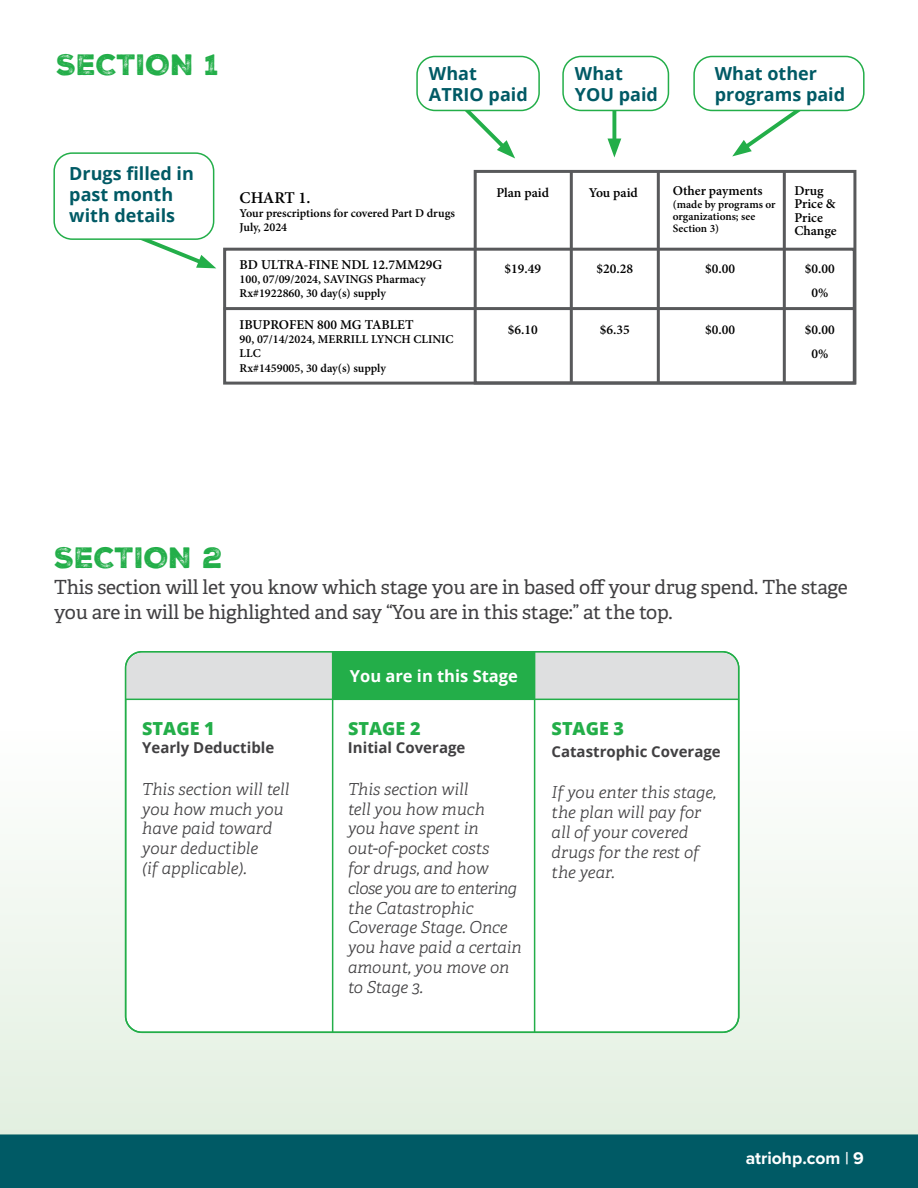
<style>
.page{position:relative;width:918px;height:1188px;background:#fff}
.page>*{position:absolute;margin:0;border:0;box-sizing:border-box;transform-origin:0 0}
.t1{font:28.5px "Nexa Rust Sans Black 2";letter-spacing:-.005em;color:#23ae49}
.t2{font:19.5px/25.5px "Adelle";letter-spacing:-.01em;color:#414042}
.t3{font:700 18px/21px "Open Sans";color:#005a65}
.t4{font:800 18px "Open Sans";color:#23ae49}
.t5{font:700 17.55px "Proxima Nova";color:#fff}
.t6{font:italic 300 16.5px/19.8px "Adelle";color:#414042}
.t7{font:700 16.5px "Open Sans";color:#fff}
.t8{font:600 16.5px "Minion Pro";letter-spacing:-.015em;color:#000}
.t9{font:700 15px "Open Sans";color:#414042}
.t10{font:600 13.5px/13.5px "Minion Pro";color:#000;text-align:center}
.t11{font:600 12px/14.4px "Minion Pro";color:#000}
.t12{font:600 11.25px/12px "Minion Pro";color:#000}
.s1{font-weight:600}
</style>
<div class="page">
<div style="left:0;top:1134px;width:918px;height:54px;background:#005a65"></div>
<svg style="left:0;top:730px;width:918px;height:405px;fill:#e9f3e7"></svg>
<div style="left:126px;top:652px;width:613px;height:380px;background:#fff;border-radius:16px"></div>
<div style="left:125px;top:652px;width:614px;height:47px;background:#dedfe0"></div>
<div style="left:333px;top:652px;width:202px;height:48px;background:#23ae49"></div>
<hr style="left:332px;top:651px;width:1px;height:382px;background:#23ae49">
<hr style="left:126px;top:699px;width:613px;height:1px;background:#23ae49">
<hr style="left:534px;top:651px;width:1px;height:382px;background:#23ae49">
<div style="left:125px;top:651px;width:614px;height:382px;border:2px solid #23ae49;border-radius:16px"></div>
<img style="left:53px;top:55px;width:812px;height:330px">
<h3 class="t1" style="left:56px;top:46px;width:164px">SECTION 1</h3>
<p class="t3" style="left:429px;top:62px;width:100px">What<br>ATRIO paid</p>
<p class="t3" style="left:715px;top:62px;width:132px">What other programs paid</p>
<p class="t3" style="left:575px;top:62px;width:84px">What<br>YOU paid</p>
<p class="t3" style="left:69px;top:162px;width:126px">Drugs filled in past month with details</p>
<p class="t8" style="left:240px;top:186px;width:72px">CHART 1.</p>
<p class="t11" style="left:240px;top:206px;width:217px">Your prescriptions for covered Part D drugs<br>July, 2024</p>
<p class="t10" style="left:240px;top:258px;width:204px">BD ULTRA-FINE NDL 12.7MM29G</p>
<p class="t11" style="left:240px;top:272px;width:188px">100, 07/09/2024, SAVINGS Pharmacy<br>Rx#1922860, 30 day(s) supply</p>
<p class="t10" style="left:240px;top:318px;width:175px">IBUPROFEN 800 MG TABLET</p>
<p class="t11" style="left:240px;top:332px;width:215px">90, 07/14/2024, MERRILL LYNCH CLINIC<br>LLC<br>Rx#1459005, 30 day(s) supply</p>
<p class="t10" style="left:496px;top:186px;width:54px">Plan paid</p>
<p class="t10" style="left:589px;top:186px;width:51px">You paid</p>
<p class="t10" style="left:673px;top:183px;width:91px">Other payments</p>
<p class="t12" style="left:673px;top:198px;width:104px">(made by programs or organizations; see<br>Section 3)</p>
<p class="t10" style="left:794px;top:183px;width:44px;text-align:left">Drug<br>Price &amp;<br>Price<br>Change</p>
<p class="t10" style="left:504px;top:261px;width:38px">$19.49</p>
<p class="t10" style="left:508px;top:323px;width:31px">$6.10</p>
<p class="t10" style="left:597px;top:261px;width:38px">$20.28</p>
<p class="t10" style="left:600px;top:323px;width:31px">$6.35</p>
<p class="t10" style="left:705px;top:261px;width:31px">$0.00</p>
<p class="t10" style="left:705px;top:323px;width:31px">$0.00</p>
<p class="t10" style="left:805px;top:256px;width:31px;line-height:24px">$0.00<br>0%</p>
<p class="t10" style="left:805px;top:318px;width:31px;line-height:24px">$0.00<br>0%</p>
<h3 class="t1" style="left:54px;top:539px;width:170px">SECTION 2</h3>
<p class="t2" style="left:54px;top:574px;width:795px">This section will let you know which stage you are in based off your drug spend. The stage you are in will be highlighted and say “You are in this stage:” at the top.</p>
<p class="t4" style="left:142px;top:715px;width:74px">STAGE 1</p>
<p class="t9" style="left:142px;top:737px;width:134px">Yearly Deductible</p>
<p class="t6" style="left:142px;top:779px;width:149px">This section will tell you how much you have paid toward your deductible<br>(if applicable).</p>
<p class="t7" style="left:350px;top:664px;width:170px">You are in this Stage</p>
<p class="t4" style="left:348px;top:715px;width:74px">STAGE 2</p>
<p class="t9" style="left:348px;top:737px;width:119px">Initial Coverage</p>
<p class="t6" style="left:348px;top:779px;width:175px">This section will<br>tell you how much<br>you have spent in out-of-pocket costs<br>for drugs, and how close you are to entering the Catastrophic<br>Coverage Stage. Once you have paid a certain amount, you move on to Stage 3.</p>
<p class="t4" style="left:552px;top:715px;width:74px">STAGE 3</p>
<p class="t9" style="left:552px;top:741px;width:171px">Catastrophic Coverage</p>
<p class="t6" style="left:552px;top:783px;width:166px">If you enter this stage, the plan will pay for all of your covered drugs for the rest of the year.</p>
<p class="t5" style="left:746px;top:1145px;width:120px">atriohp.com <span class="s1">|</span> 9</p>
</div>
